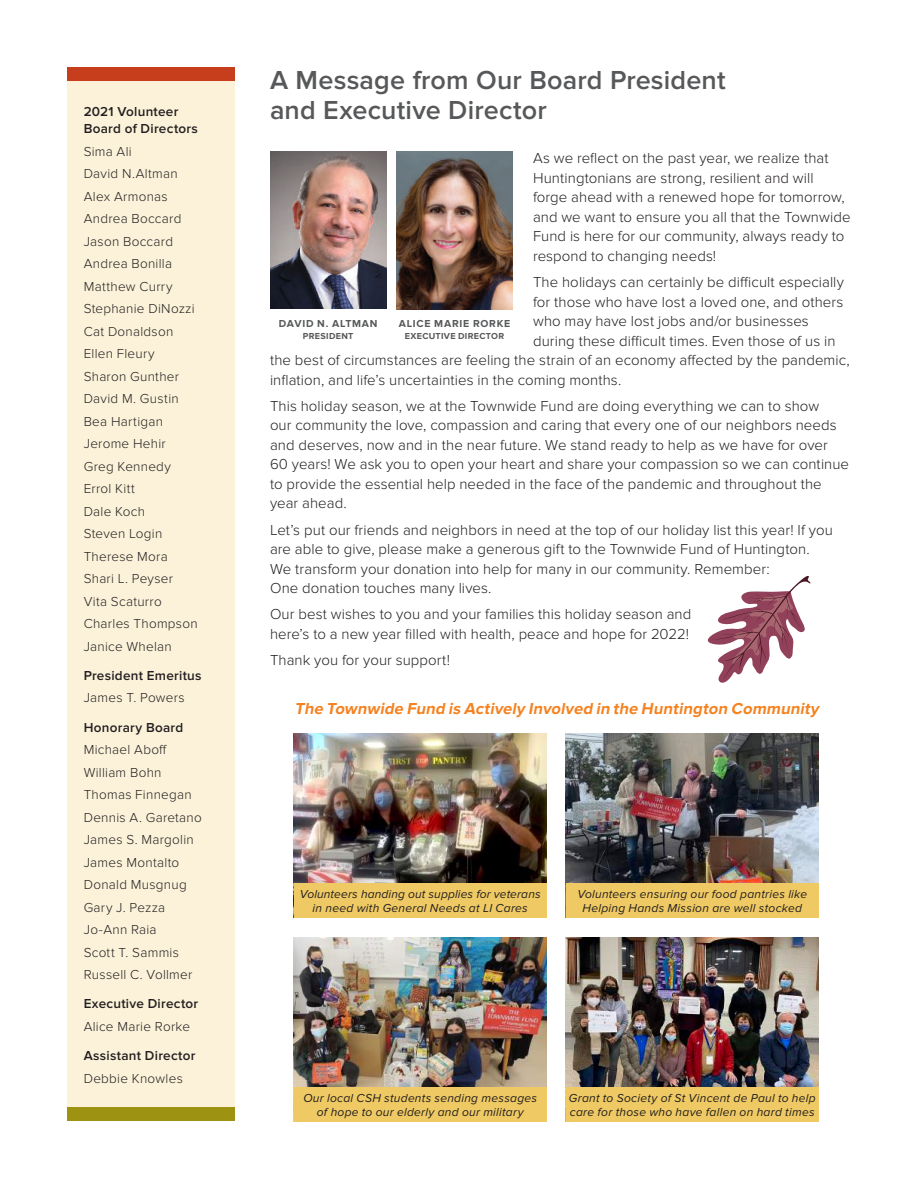
<style>
.page{position:relative;width:918px;height:1188px;background:#fff}
.page>*{position:absolute;margin:0;border:0;box-sizing:border-box;transform-origin:0 0}
.t1{font:600 27px/30px "Proxima Nova";letter-spacing:.005em;color:#57585a}
.t2{font:italic 700 16.5px "Proxima Nova";color:#f58220}
.t3{font:300 15px/19.5px "Proxima Nova";letter-spacing:.005em;color:#231f20}
.t4{font:300 13.5px/22.5px "Proxima Nova";letter-spacing:.02em;color:#231f20}
.t5{font:600 13.5px/17.2px "Proxima Nova";letter-spacing:.02em;color:#231f20}
.t6{font:italic 12px/13.5px "Proxima Nova";letter-spacing:.02em;color:#231f20;text-align:center}
.t7{font:700 10.5px "Proxima Nova";letter-spacing:.07em;color:#57585a}
.t8{font:700 9px "Proxima Nova";letter-spacing:.035em;color:#57585a}
</style>
<div class="page">
<div style="left:68px;top:68px;width:167px;height:1052px;background:#fbf2d9"></div>
<img style="left:270px;top:152px;width:116px;height:157px">
<img style="left:396px;top:152px;width:117px;height:158px">
<svg style="left:707px;top:576px;width:104px;height:107px"></svg>
<div style="left:68px;top:68px;width:167px;height:13px;background:#c63e1c"></div>
<div style="left:68px;top:1107px;width:167px;height:13px;background:#9e9212"></div>
<img style="left:294px;top:733px;width:253px;height:150px">
<img style="left:294px;top:937px;width:253px;height:150px">
<img style="left:566px;top:733px;width:252px;height:150px">
<img style="left:566px;top:937px;width:253px;height:150px">
<div style="left:294px;top:883px;width:253px;height:34px;background:#efc963"></div>
<div style="left:294px;top:1087px;width:253px;height:34px;background:#efc963"></div>
<div style="left:566px;top:883px;width:253px;height:34px;background:#efc963"></div>
<div style="left:566px;top:1087px;width:253px;height:34px;background:#efc963"></div>
<p class="t5" style="left:84px;top:103px;width:116px">2021 Volunteer<br>Board of Directors</p>
<p class="t4" style="left:84px;top:140px;width:115px">Sima Ali<br>David N.Altman<br>Alex Armonas<br>Andrea Boccard<br>Jason Boccard<br>Andrea Bonilla<br>Matthew Curry<br>Stephanie DiNozzi<br>Cat Donaldson<br>Ellen Fleury<br>Sharon Gunther<br>David M. Gustin<br>Bea Hartigan<br>Jerome Hehir<br>Greg Kennedy<br>Errol Kitt<br>Dale Koch<br>Steven Login<br>Therese Mora<br>Shari L. Peyser<br>Vita Scaturro<br>Charles Thompson<br>Janice Whelan</p>
<p class="t5" style="left:84px;top:667px;width:119px">President Emeritus</p>
<p class="t4" style="left:84px;top:687px;width:102px">James T. Powers</p>
<p class="t5" style="left:84px;top:719px;width:101px">Honorary Board</p>
<p class="t4" style="left:84px;top:739px;width:120px">Michael Aboff<br>William Bohn<br>Thomas Finnegan<br>Dennis A. Garetano<br>James S. Margolin<br>James Montalto<br>Donald Musgnug<br>Gary J. Pezza<br>Jo-Ann Raia<br>Scott T. Sammis<br>Russell C. Vollmer</p>
<p class="t5" style="left:84px;top:996px;width:116px">Executive Director</p>
<p class="t4" style="left:84px;top:1015px;width:108px">Alice Marie Rorke</p>
<p class="t5" style="left:84px;top:1047px;width:113px">Assistant Director</p>
<p class="t4" style="left:84px;top:1067px;width:101px">Debbie Knowles</p>
<h1 class="t1" style="left:270px;top:65px;width:457px">A Message from Our Board President and Executive Director</h1>
<p class="t3" style="left:533px;top:149px;width:319px">As we reflect on the past year, we realize that Huntingtonians are strong, resilient and will forge ahead with a renewed hope for tomorrow, and we want to ensure you all that the Townwide Fund is here for our community, always ready to respond to changing needs!</p>
<p class="t3" style="left:533px;top:273px;width:312px">The holidays can certainly be difficult especially</p>
<p class="t3" style="left:533px;top:292px;width:312px">for those who have lost a loved one, and others</p>
<p class="t3" style="left:533px;top:312px;width:277px">who may have lost jobs and/or businesses</p>
<p class="t3" style="left:533px;top:331px;width:304px">during these difficult times. Even those of us in</p>
<p class="t3" style="left:270px;top:351px;width:581px">the best of circumstances are feeling the strain of an economy affected by the pandemic,</p>
<p class="t3" style="left:270px;top:370px;width:353px">inflation, and life’s uncertainties in the coming months.</p>
<p class="t3" style="left:270px;top:396px;width:581px">This holiday season, we at the Townwide Fund are doing everything we can to show<br>our community the love, compassion and caring that every one of our neighbors needs and deserves, now and in the near future. We stand ready to help as we have for over 60 years! We ask you to open your heart and share your compassion so we can continue to provide the essential help needed in the face of the pandemic and throughout the year ahead.</p>
<p class="t3" style="left:270px;top:520px;width:564px">Let’s put our friends and neighbors in need at the top of our holiday list this year! If you are able to give, please make a generous gift to the Townwide Fund of Huntington.<br>We transform your donation into help for many in our community. Remember:<br>One donation touches many lives.</p>
<p class="t3" style="left:270px;top:605px;width:423px">Our best wishes to you and your families this holiday season and here’s to a new year filled with health, peace and hope for 2022!</p>
<p class="t3" style="left:270px;top:651px;width:182px">Thank you for your support!</p>
<p class="t2" style="left:294px;top:699px;width:529px">The Townwide Fund is Actively Involved in the Huntington Community</p>
<p class="t7" style="left:399px;top:317px;width:113px">ALICE MARIE RORKE</p>
<p class="t8" style="left:405px;top:331px;width:101px">EXECUTIVE DIRECTOR</p>
<p class="t7" style="left:279px;top:317px;width:100px">DAVID N. ALTMAN</p>
<p class="t8" style="left:303px;top:331px;width:52px">PRESIDENT</p>
<p class="t6" style="left:300px;top:888px;width:242px">Volunteers handing out supplies for veterans in need with General Needs at LI Cares</p>
<p class="t6" style="left:577px;top:888px;width:231px">Volunteers ensuring our food pantries like<br>Helping Hands Mission are well stocked</p>
<p class="t6" style="left:303px;top:1092px;width:235px">Our local CSH students sending messages of hope to our elderly and our military</p>
<p class="t6" style="left:569px;top:1092px;width:248px;text-align:left">Grant to Society of St Vincent de Paul to help care for those who have fallen on hard times</p>
</div>
